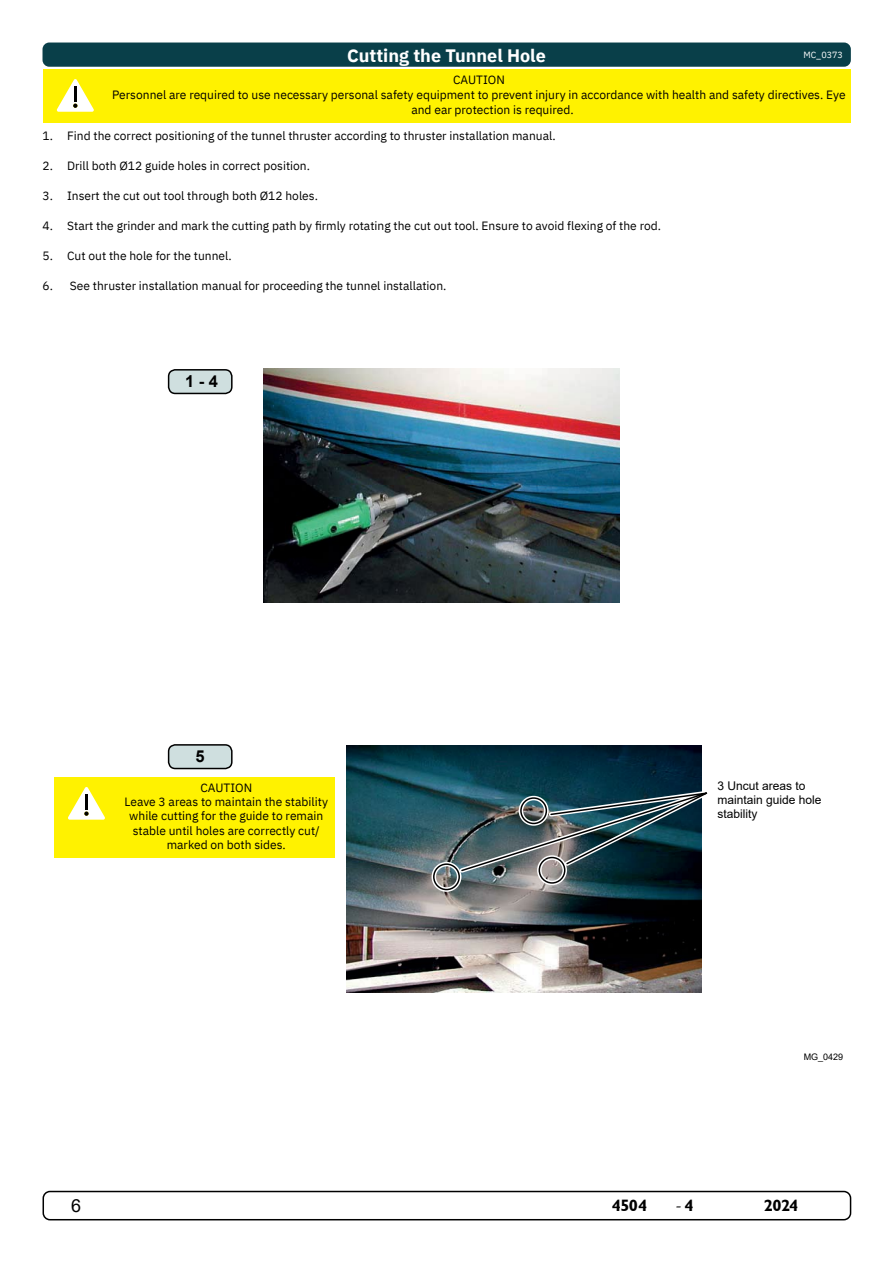
<style>
.page{position:relative;width:893px;height:1263px;background:#fff}
.page>*{position:absolute;margin:0;border:0;box-sizing:border-box;transform-origin:0 0}
.t1{font:700 18px "IBM Plex Sans";color:#fff}
.t2{font:18px "Minion Pro";color:#000}
.t3{font:18px "Arial";color:#000}
.t4{font:16.5px "Garrison Sans BOLD";letter-spacing:-.03em;color:#000}
.t5{font:700 16.5px "Arial";color:#000}
.t6{font:12px/14.4px "IBM Plex Sans";color:#000;text-align:center}
.t7{font:12px/14.4px "Arial";color:#000}
.t8{font:9px "Arial";color:#000}
.t9{font:9px "IBM Plex Sans";color:#fff}
.s1{font-family:"Garrison Sans BOLD";font-size:16.5px}
</style>
<div class="page">
<div style="left:43px;top:1191px;width:808px;height:29px;border:2px solid #000;border-radius:7px"></div>
<div style="left:169px;top:370px;width:63px;height:23px;background:#cfdfdf;border-radius:7px"></div>
<div style="left:168px;top:369px;width:65px;height:25px;border:2px solid #000;border-radius:7px"></div>
<div style="left:169px;top:745px;width:63px;height:23px;background:#cfdfdf;border-radius:7px"></div>
<div style="left:168px;top:744px;width:65px;height:25px;border:2px solid #000;border-radius:7px"></div>
<img style="left:263px;top:369px;width:356px;height:116px">
<img style="left:263px;top:485px;width:357px;height:118px">
<img style="left:347px;top:745px;width:355px;height:247px">
<div style="left:537px;top:855px;width:30px;height:30px;border:4px solid #fff;border-radius:50%"></div>
<div style="left:539px;top:857px;width:26px;height:27px;border:2px solid #000;border-radius:50%"></div>
<div style="left:432px;top:862px;width:29px;height:30px;border:4px solid #fff;border-radius:50%"></div>
<div style="left:433px;top:863px;width:27px;height:27px;border:2px solid #000;border-radius:50%"></div>
<img style="left:456px;top:781px;width:252px;height:95px">
<div style="left:54px;top:778px;width:281px;height:80px;background:#fff200"></div>
<svg style="left:68px;top:787px;width:37px;height:33px"></svg>
<hr style="left:85px;top:795px;width:3px;height:15px;background:#000">
<div style="left:43px;top:43px;width:808px;height:24px;background:#093f49;border-radius:7px"></div>
<div style="left:43px;top:70px;width:808px;height:53px;background:#fff200"></div>
<svg style="left:56px;top:79px;width:38px;height:33px"></svg>
<hr style="left:74px;top:87px;width:3px;height:15px;background:#000">
<p class="t1" style="left:347px;top:41px;width:200px">Cutting the Tunnel Hole</p>
<p class="t9" style="left:803px;top:48px;width:41px">MC_0373</p>
<p class="t6" style="left:453px;top:71px;width:53px">CAUTION</p>
<p class="t6" style="left:112px;top:86px;width:735px">Personnel are required to use necessary personal safety equipment to prevent injury in accordance with health and safety directives. Eye</p>
<p class="t6" style="left:411px;top:101px;width:164px">and ear protection is required.</p>
<p class="t6" style="left:43px;top:127px;width:515px">1. Find the correct positioning of the tunnel thruster according to thruster installation manual.</p>
<p class="t6" style="left:43px;top:157px;width:269px">2. Drill both Ø12 guide holes in correct position.</p>
<p class="t6" style="left:43px;top:187px;width:277px">3. Insert the cut out tool through both Ø12 holes.</p>
<p class="t6" style="left:43px;top:217px;width:620px">4. Start the grinder and mark the cutting path by firmly rotating the cut out tool. Ensure to avoid flexing of the rod.</p>
<p class="t6" style="left:43px;top:247px;width:191px">5. Cut out the hole for the tunnel.</p>
<p class="t6" style="left:43px;top:277px;width:405px">6. See thruster installation manual for proceeding the tunnel installation.</p>
<p class="t5" style="left:185px;top:370px;width:35px">1 - 4</p>
<p class="t5" style="left:196px;top:745px;width:11px">5</p>
<p class="t6" style="left:125px;top:779px;width:205px">CAUTION<br>Leave 3 areas to maintain the stability while cutting for the guide to remain stable until holes are correctly cut/ marked on both sides.</p>
<p class="t7" style="left:717px;top:778px;width:106px">3 Uncut areas to maintain guide hole stability</p>
<p class="t8" style="left:804px;top:1051px;width:41px">MG_0429</p>
<h1 class="t3" style="left:71px;top:1193px;width:12px">6</h1>
<h2 class="t4" style="left:612px;top:1196px;width:37px">4504</h2>
<h1 class="t2" style="left:675px;top:1193px;width:20px">-<span class="s1">4</span></h1>
<h2 class="t4" style="left:764px;top:1196px;width:36px">2024</h2>
</div>
